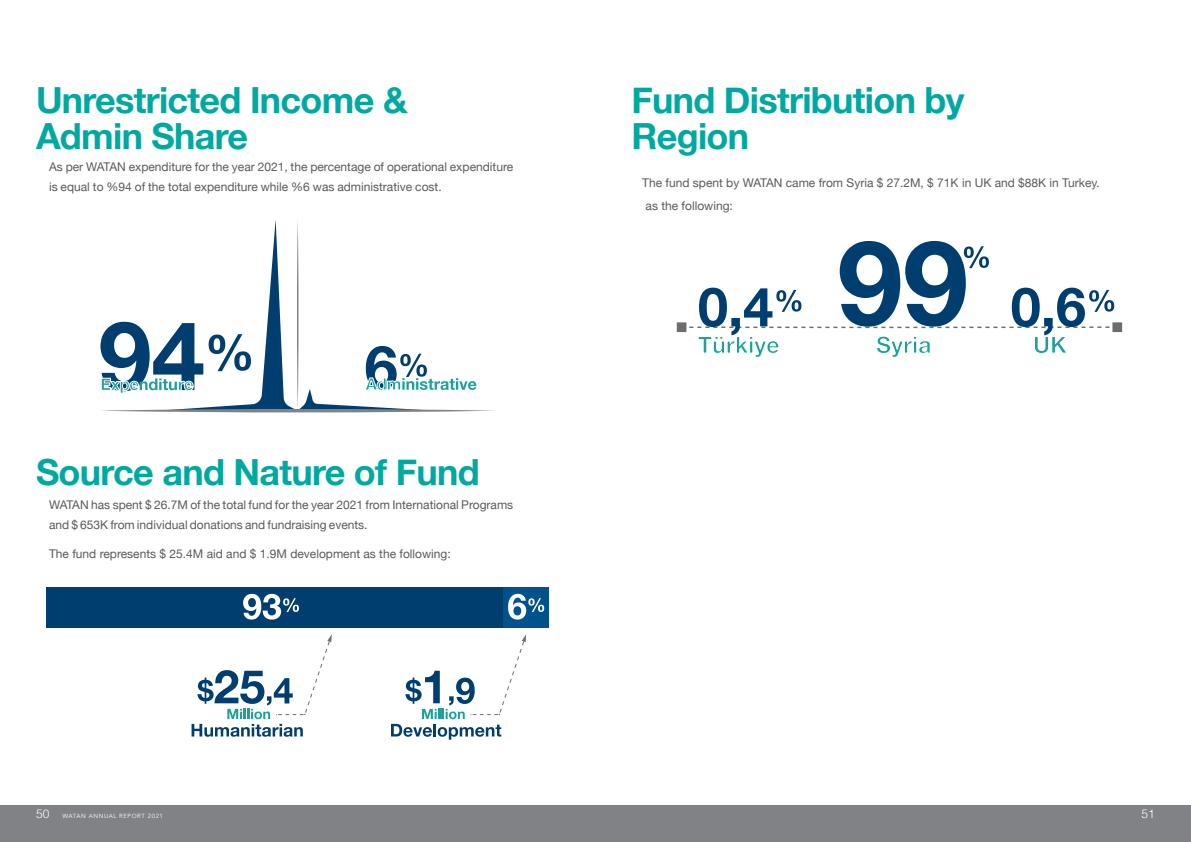
<style>
.page{position:relative;width:1191px;height:842px;background:#fff}
.page>*{position:absolute;margin:0;border:0;box-sizing:border-box;transform-origin:0 0}
.t1{font:700 36px/36px "Helvetica Neue";letter-spacing:-.02em;color:#00a9a0}
.t2{font:12px/20px "Helvetica Neue";color:#585b5c}
.t3{font:300 12px "Helvetica";color:#fff}
.t4{font:6px "Avenir";letter-spacing:.1em;color:#fff}
.s1{font-family:"Helvetica";font-weight:300;font-size:12px}
</style>
<div class="page">
<div style="left:0;top:806px;width:1191px;height:36px;background:#808285"></div>
<svg style="left:100px;top:219px;width:394px;height:194px"></svg>
<div style="left:46px;top:587px;width:457px;height:41px;background:#003e6f"></div>
<div style="left:503px;top:587px;width:46px;height:41px;background:#00528c"></div>
<svg style="left:192px;top:634px;width:140px;height:103px"></svg>
<svg style="left:391px;top:634px;width:135px;height:106px"></svg>
<svg style="left:243px;top:594px;width:56px;height:26px"></svg>
<svg style="left:508px;top:594px;width:36px;height:26px"></svg>
<div style="left:676px;top:322px;width:10px;height:10px;background:#6c6d70"></div>
<div style="left:1112px;top:322px;width:10px;height:10px;background:#6c6d70"></div>
<svg style="left:680px;top:241px;width:439px;height:117px"></svg>
<p class="t1" style="left:36px;top:83px;width:373px">Unrestricted Income &amp;<br>Admin Share</p>
<p class="t2" style="left:49px;top:158px;width:466px">As per WATAN expenditure for the year 2021, the percentage of operational expenditure is equal to %94 of the total expenditure while %6 was administrative cost.</p>
<p class="t1" style="left:36px;top:455px;width:445px">Source and Nature of Fund</p>
<p class="t2" style="left:49px;top:496px;width:466px">WATAN has spent $ 26.7M of the total fund for the year 2021 from International Programs and $ 653K from individual donations and fundraising events.</p>
<p class="t2" style="left:49px;top:544px;width:403px">The fund represents $ 25.4M aid and $ 1.9M development as the following:</p>
<p class="t1" style="left:631px;top:83px;width:334px">Fund Distribution by<br>Region</p>
<p class="t2" style="left:642px;top:173px;width:459px">The fund spent by WATAN came from Syria $ 27.2M, $ 71K in UK and $88K in Turkey.</p>
<p class="t2" style="left:645px;top:196px;width:89px">as the following:</p>
<p class="t4" style="left:36px;top:812px;width:128px"><span class="s1">50</span> WATAN ANNUAL REPORT 2021</p>
<p class="t3" style="left:1141px;top:803px;width:15px">51</p>
</div>
